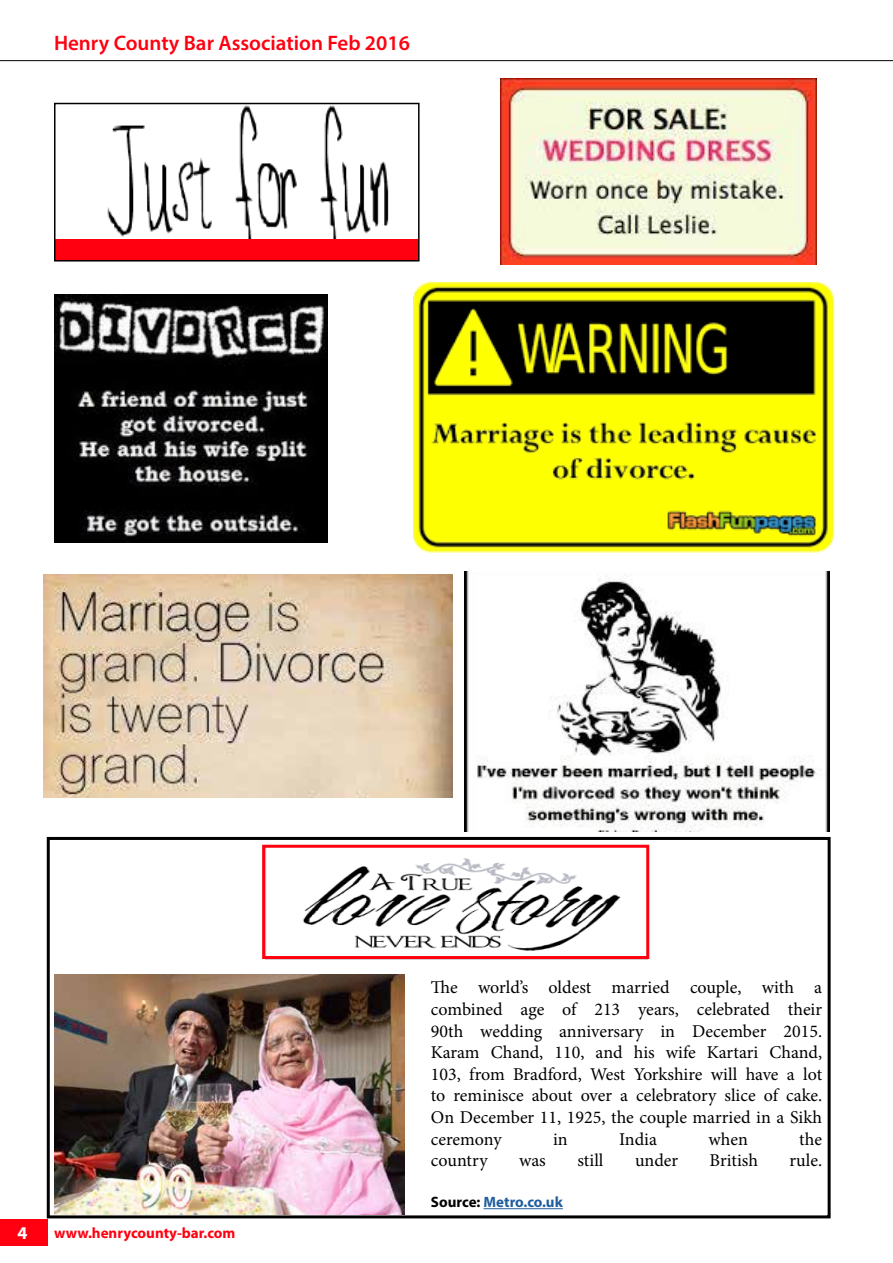
<style>
.page{position:relative;width:893px;height:1263px;background:#fff}
.page>*{position:absolute;margin:0;border:0;box-sizing:border-box;transform-origin:0 0}
.t1{font:600 21px "Myriad Pro";color:#f01}
.t2{font:18px/21.6px "Minion Pro";color:#000;text-align:justify}
.t3{font:700 18px "Myriad Pro";color:#fff}
.t4{font:700 15px "Myriad Pro";color:#f01}
.t5{font:700 15px "Myriad Pro";color:#215e9e}
.s1{color:#000}
</style>
<div class="page">
<svg style="left:0;top:60px;width:893px;height:1px"></svg>
<div style="left:0;top:1219px;width:47px;height:26px;background:#f01"></div>
<img style="left:500px;top:79px;width:317px;height:186px">
<img style="left:465px;top:572px;width:364px;height:259px">
<img style="left:44px;top:575px;width:408px;height:222px">
<img style="left:414px;top:283px;width:420px;height:270px">
<img style="left:54px;top:294px;width:274px;height:249px">
<img style="left:54px;top:974px;width:350px;height:240px">
<hr style="left:484px;top:1208px;width:79px;height:1px;background:#215e9e">
<div style="left:55px;top:104px;width:364px;height:157px;background:#f01"></div>
<img style="left:57px;top:106px;width:360px;height:133px">
<div style="left:54px;top:103px;width:366px;height:158px;border:2px solid #000"></div>
<img style="left:265px;top:849px;width:383px;height:111px">
<div style="left:47px;top:837px;width:784px;height:381px;border:3px solid #000"></div>
<div style="left:262px;top:845px;width:387px;height:114px;border:3px solid #f01"></div>
<p class="t1" style="left:54px;top:29px;width:357px">Henry County Bar Association Feb 2016</p>
<p class="t3" style="left:18px;top:1221px;width:11px">4</p>
<p class="t4" style="left:54px;top:1223px;width:183px">www.henrycounty-bar.com</p>
<p class="t2" style="left:431px;top:977px;width:393px">The world’s oldest married couple, with a combined age of 213 years, celebrated their 90th wedding anniversary in December 2015.<br>Karam Chand, 110, and his wife Kartari Chand, 103, from Bradford, West Yorkshire will have a lot to reminisce about over a celebratory slice of cake.<br>On December 11, 1925, the couple married in a Sikh ceremony</p>
<p class="t2" style="left:553px;top:1128px;width:16px">in</p>
<p class="t2" style="left:619px;top:1128px;width:39px">India</p>
<p class="t2" style="left:708px;top:1128px;width:41px">when</p>
<p class="t2" style="left:799px;top:1128px;width:24px">the</p>
<p class="t2" style="left:431px;top:1150px;width:58px">country</p>
<p class="t2" style="left:519px;top:1150px;width:28px">was</p>
<p class="t2" style="left:577px;top:1150px;width:28px">still</p>
<p class="t2" style="left:635px;top:1150px;width:45px">under</p>
<p class="t2" style="left:710px;top:1150px;width:50px">British</p>
<p class="t2" style="left:789px;top:1150px;width:34px">rule.</p>
<p class="t5" style="left:431px;top:1192px;width:133px"><span class="s1">Source:</span> Metro.co.uk</p>
</div>
